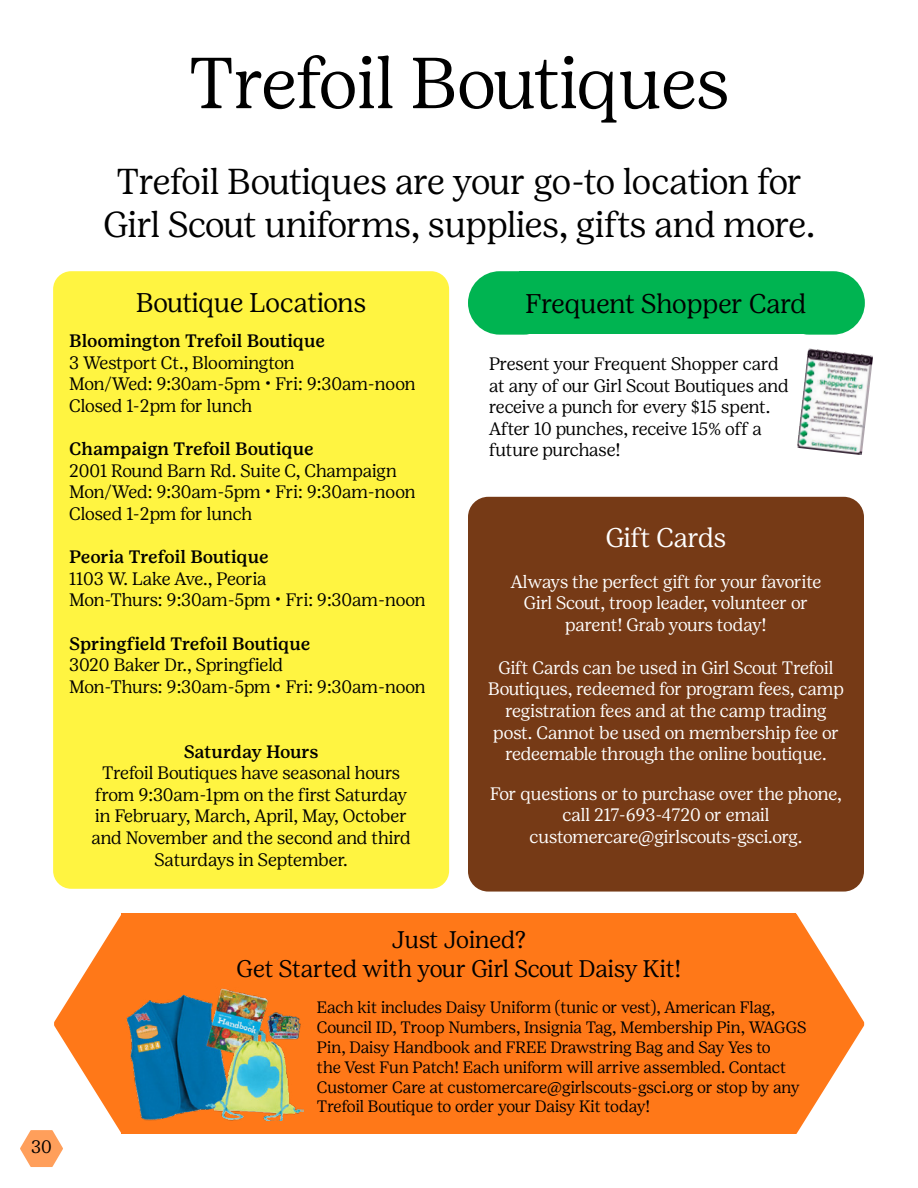
<style>
.page{position:relative;width:918px;height:1188px;background:#fff}
.page>*{position:absolute;margin:0;border:0;box-sizing:border-box;transform-origin:0 0}
.t1{font:300 72px "Girl Scout Display";color:#000}
.t2{font:300 36px/43.2px "Girl Scout Display";letter-spacing:-.01em;color:#000;text-align:center}
.t3{font:300 27px "Girl Scout Display";color:#000}
.t4{font:300 27px "Girl Scout Display";color:#fff}
.t5{font:300 24px/28.8px "Girl Scout Display";color:#000;text-align:center}
.t6{font:300 18px/21.6px "Girl Scout Display";color:#000}
.t7{font:300 18px/21.6px "Girl Scout Display";letter-spacing:-.01em;color:#fff;text-align:center}
.t8{font:500 18px "Girl Scout Text";color:#000}
.t9{font:500 18px "Girl Scout Text";letter-spacing:-.02em;color:#000}
.t10{font:300 16.5px/19.8px "Girl Scout Display";color:#000}
</style>
<div class="page">
<div style="left:53px;top:271px;width:396px;height:618px;background:#fff441;border-radius:18px"></div>
<div style="left:468px;top:271px;width:87px;height:64px;background:#00b451;border-radius:32px"></div>
<div style="left:778px;top:271px;width:87px;height:64px;background:#00b451;border-radius:32px"></div>
<div style="left:520px;top:272px;width:300px;height:62px;background:#00b451"></div>
<img style="left:797px;top:349px;width:76px;height:106px">
<div style="left:468px;top:497px;width:396px;height:395px;background:#763a16;border-radius:20px"></div>
<div style="left:122px;top:914px;width:674px;height:220px;background:#ff7818"></div>
<svg style="left:795px;top:913px;width:69px;height:221px"></svg>
<img style="left:126px;top:988px;width:177px;height:132px">
<svg style="left:20px;top:913px;width:103px;height:254px"></svg>
<h1 class="t1" style="left:189px;top:42px;width:542px">Trefoil Boutiques</h1>
<h2 class="t2" style="left:104px;top:160px;width:713px">Trefoil Boutiques are your go-to location for<br>Girl Scout uniforms, supplies, gifts and more.</h2>
<h3 class="t3" style="left:136px;top:288px;width:231px">Boutique Locations</h3>
<h3 class="t3" style="left:526px;top:288px;width:282px">Frequent Shopper Card</h3>
<p class="t8" style="left:69px;top:331px;width:257px">Bloomington Trefoil Boutique</p>
<p class="t6" style="left:69px;top:352px;width:348px">3 Westport Ct., Bloomington<br>Mon/Wed: 9:30am-5pm • Fri: 9:30am-noon<br>Closed 1-2pm for lunch</p>
<p class="t8" style="left:69px;top:439px;width:246px">Champaign Trefoil Boutique</p>
<p class="t6" style="left:69px;top:460px;width:348px">2001 Round Barn Rd. Suite C, Champaign<br>Mon/Wed: 9:30am-5pm • Fri: 9:30am-noon<br>Closed 1-2pm for lunch</p>
<p class="t8" style="left:69px;top:547px;width:201px">Peoria Trefoil Boutique</p>
<p class="t6" style="left:69px;top:568px;width:358px">1103 W. Lake Ave., Peoria<br>Mon-Thurs: 9:30am-5pm • Fri: 9:30am-noon</p>
<p class="t8" style="left:69px;top:633px;width:243px">Springfield Trefoil Boutique</p>
<p class="t6" style="left:69px;top:654px;width:358px">3020 Baker Dr., Springfield<br>Mon-Thurs: 9:30am-5pm • Fri: 9:30am-noon</p>
<p class="t9" style="left:184px;top:741px;width:136px">Saturday Hours</p>
<p class="t6" style="left:91px;top:762px;width:321px;text-align:center">Trefoil Boutiques have seasonal hours from 9:30am-1pm on the first Saturday in February, March, April, May, October and November and the second and third Saturdays in September.</p>
<p class="t6" style="left:489px;top:353px;width:301px">Present your Frequent Shopper card at any of our Girl Scout Boutiques and receive a punch for every $15 spent.<br>After 10 punches, receive 15% off a future purchase!</p>
<h3 class="t4" style="left:606px;top:523px;width:122px">Gift Cards</h3>
<p class="t7" style="left:511px;top:571px;width:312px">Always the perfect gift for your favorite<br>Girl Scout, troop leader, volunteer or parent! Grab yours today!</p>
<p class="t7" style="left:488px;top:657px;width:357px">Gift Cards can be used in Girl Scout Trefoil Boutiques, redeemed for program fees, camp registration fees and at the camp trading post. Cannot be used on membership fee or redeemable through the online boutique.</p>
<p class="t7" style="left:490px;top:783px;width:353px">For questions or to purchase over the phone, call 217-693-4720 or email customercare@girlscouts-gsci.org.</p>
<p class="t6" style="left:31px;top:1136px;width:22px">30</p>
<h3 class="t5" style="left:237px;top:926px;width:447px">Just Joined?<br>Get Started with your Girl Scout Daisy Kit!</h3>
<p class="t10" style="left:317px;top:998px;width:491px">Each kit includes Daisy Uniform (tunic or vest), American Flag, Council ID, Troop Numbers, Insignia Tag, Membership Pin, WAGGS Pin, Daisy Handbook and FREE Drawstring Bag and Say Yes to<br>the Vest Fun Patch! Each uniform will arrive assembled. Contact Customer Care at customercare@girlscouts-gsci.org or stop by any Trefoil Boutique to order your Daisy Kit today!</p>
</div>
